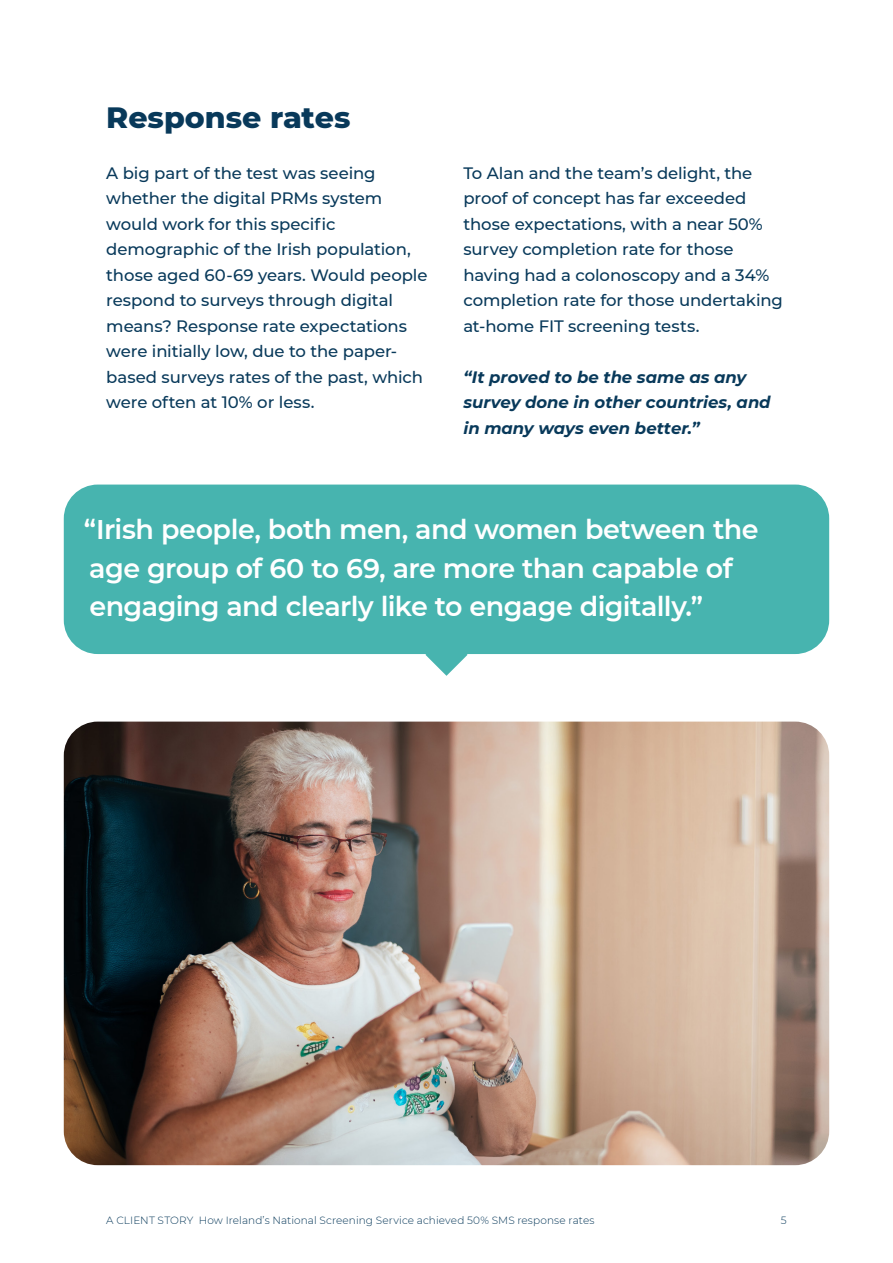
<style>
.page{position:relative;width:893px;height:1263px;background:#fff}
.page>*{position:absolute;margin:0;border:0;box-sizing:border-box;transform-origin:0 0}
.Subtitle{font:800 30px "Montserrat";color:#08395a}
.t1{font:600 27px/38.2px "Montserrat";letter-spacing:-.02em;color:#fff}
.Body{font:500 16.5px/25.5px "Montserrat";letter-spacing:-.005em;color:#08395a}
.Body_quote{font:italic 700 16.5px/25.5px "Montserrat";letter-spacing:-.005em;color:#08395a}
.t2{font:300 10.5px "Montserrat";letter-spacing:.01em;color:#08395a}
</style>
<div class="page">
<svg style="left:425px;top:654px;width:43px;height:22px"></svg>
<div style="left:64px;top:485px;width:765px;height:169px;background:#47b4af;border-radius:34px"></div>
<img style="left:64px;top:722px;width:765px;height:443px">
<p class="Subtitle" style="left:106px;top:95px;width:246px">Response rates</p>
<p class="Body" style="left:106px;top:159px;width:323px">A big part of the test was seeing whether the digital PRMs system would work for this specific demographic of the Irish population, those aged 60-69 years. Would people respond to surveys through digital means? Response rate expectations were initially low, due to the paper&shy;based surveys rates of the past, which were often at 10% or less.</p>
<p class="Body" style="left:463px;top:159px;width:321px">To Alan and the team’s delight, the proof of concept has far exceeded those expectations, with a near 50% survey completion rate for those having had a colonoscopy and a 34% completion rate for those undertaking at-home FIT screening tests.</p>
<p class="Body_quote" style="left:463px;top:363px;width:309px">“It proved to be the same as any survey done in other countries, and in many ways even better.”</p>
<p class="t1" style="left:84px;top:509px;width:676px">“Irish people, both men, and women between the age group of 60 to 69, are more than capable of engaging and clearly like to engage digitally.”</p>
<p class="t2" style="left:106px;top:1213px;width:490px">A CLIENT STORY How Ireland’s National Screening Service achieved 50% SMS response rates</p>
<p class="t2" style="left:781px;top:1213px;width:7px">5</p>
</div>
